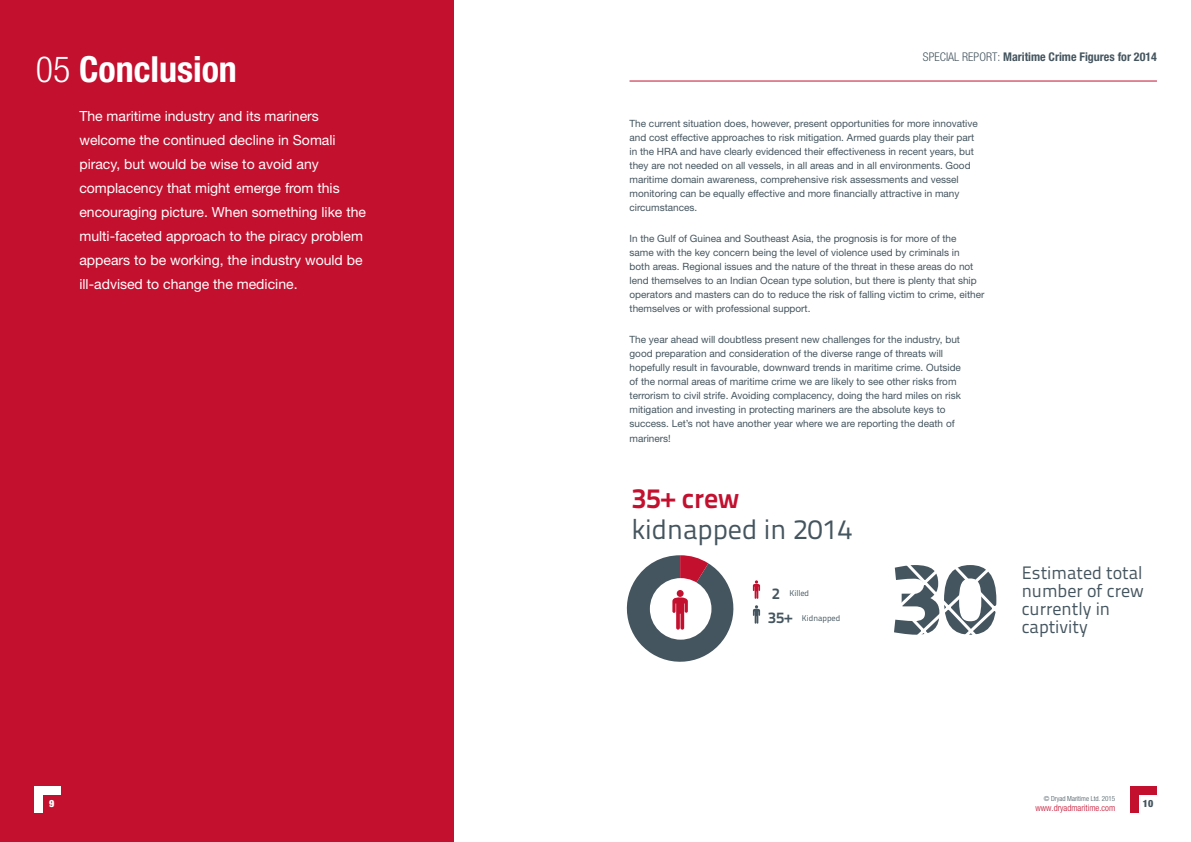
<style>
.page{position:relative;width:1191px;height:842px;background:#fff}
.page>*{position:absolute;margin:0;border:0;box-sizing:border-box;transform-origin:0 0}
.t1{font:101.8px "Titillium Text 25 L 999 wt";color:#45555f}
.t2{font:700 condensed 36px "Helvetica Neue";color:#fff}
.t3{font:28px "Titillium Text 25 L 400 wt";color:#45555f}
.t4{font:28px "Titillium Text 25 L 800 wt";color:#c3102f}
.t5{font:18px/18px "Titillium Text 25 L 400 wt";color:#45555f}
.t6{font:15.6px "Titillium Text 25 L 800 wt";color:#45555f}
.t7{font:14px/24px "Helvetica Neue East A";color:#fff}
.t8{font:700 condensed 12px "Helvetica Neue";color:#45555f}
.t9{font:10px/14px "Helvetica Neue East A";color:#45555f}
.t10{font:900 condensed 10px "Helvetica Neue";color:#45555f}
.t11{font:900 condensed 10px "Helvetica Neue";color:#fff}
.t12{font:300 condensed 9px "Helvetica Neue";color:#c3102f}
.t13{font:8.3px "Titillium Text 25 L 400 wt";color:#45555f}
.t14{font:300 condensed 7px "Helvetica Neue";color:#45555f}
.s1{font-weight:300}
.s2{font-family:"Titillium Text 25 L 800 wt";font-size:15.6px}
</style>
<div class="page">
<div style="left:0;top:0;width:454px;height:842px;background:#c3102f"></div>
<div style="left:34px;top:786px;width:9px;height:27px;background:#fff"></div>
<div style="left:34px;top:786px;width:27px;height:9px;background:#fff"></div>
<div style="left:1130px;top:786px;width:9px;height:27px;background:#c3102f"></div>
<div style="left:1130px;top:786px;width:27px;height:9px;background:#c3102f"></div>
<hr style="left:629px;top:81px;width:528px;height:1px;background:#c3102f">
<svg style="left:626px;top:555px;width:108px;height:107px"></svg>
<div style="left:676px;top:590px;width:7px;height:7px;background:#c3102f;border-radius:50%"></div>
<svg style="left:753px;top:580px;width:7px;height:19px"></svg>
<svg style="left:753px;top:605px;width:7px;height:19px"></svg>
<p class="t2" style="left:36px;top:47px;width:203px"><span class="s1">05</span> Conclusion</p>
<p class="t7" style="left:79px;top:105px;width:288px">The maritime industry and its mariners welcome the continued decline in Somali piracy, but would be wise to avoid any complacency that might emerge from this encouraging picture. When something like the multi-faceted approach to the piracy problem appears to be working, the industry would be ill-advised to change the medicine.</p>
<p class="t11" style="left:49px;top:798px;width:7px">9</p>
<p class="t8" style="left:923px;top:49px;width:235px"><span class="s1">SPECIAL REPORT:</span> Maritime Crime Figures for 2014</p>
<p class="t9" style="left:629px;top:116px;width:350px">The current situation does, however, present opportunities for more innovative and cost effective approaches to risk mitigation. Armed guards play their part in the HRA and have clearly evidenced their effectiveness in recent years, but they are not needed on all vessels, in all areas and in all environments. Good maritime domain awareness, comprehensive risk assessments and vessel monitoring can be equally effective and more financially attractive in many circumstances.</p>
<p class="t9" style="left:629px;top:231px;width:356px">In the Gulf of Guinea and Southeast Asia, the prognosis is for more of the<br>same with the key concern being the level of violence used by criminals in<br>both areas. Regional issues and the nature of the threat in these areas do not lend themselves to an Indian Ocean type solution, but there is plenty that ship operators and masters can do to reduce the risk of falling victim to crime, either themselves or with professional support.</p>
<p class="t9" style="left:629px;top:332px;width:333px">The year ahead will doubtless present new challenges for the industry, but good preparation and consideration of the diverse range of threats will hopefully result in favourable, downward trends in maritime crime. Outside of the normal areas of maritime crime we are likely to see other risks from terrorism to civil strife. Avoiding complacency, doing the hard miles on risk mitigation and investing in protecting mariners are the absolute keys to success. Let’s not have another year where we are reporting the death of</p>
<p class="t9" style="left:629px;top:431px;width:43px">mariners!</p>
<h3 class="t4" style="left:631px;top:476px;width:109px">35+ crew</h3>
<h3 class="t3" style="left:631px;top:508px;width:223px">kidnapped in 2014</h3>
<h3 class="t6" style="left:772px;top:581px;width:10px">2</h3>
<p class="t13" style="left:789px;top:587px;width:21px">Killed</p>
<p class="t13" style="left:768px;top:612px;width:74px"><span class="s2">35+</span> Kidnapped</p>
<h1 class="t1" style="left:889px;top:518px;width:109px">30</h1>
<h3 class="t5" style="left:1021px;top:563px;width:124px">Estimated total number of crew currently in captivity</h3>
<p class="t14" style="left:1043px;top:794px;width:73px">© Dryad Maritime Ltd. 2015</p>
<p class="t12" style="left:1035px;top:803px;width:81px">www.dryadmaritime.com</p>
<p class="t10" style="left:1142px;top:798px;width:12px">10</p>
</div>
